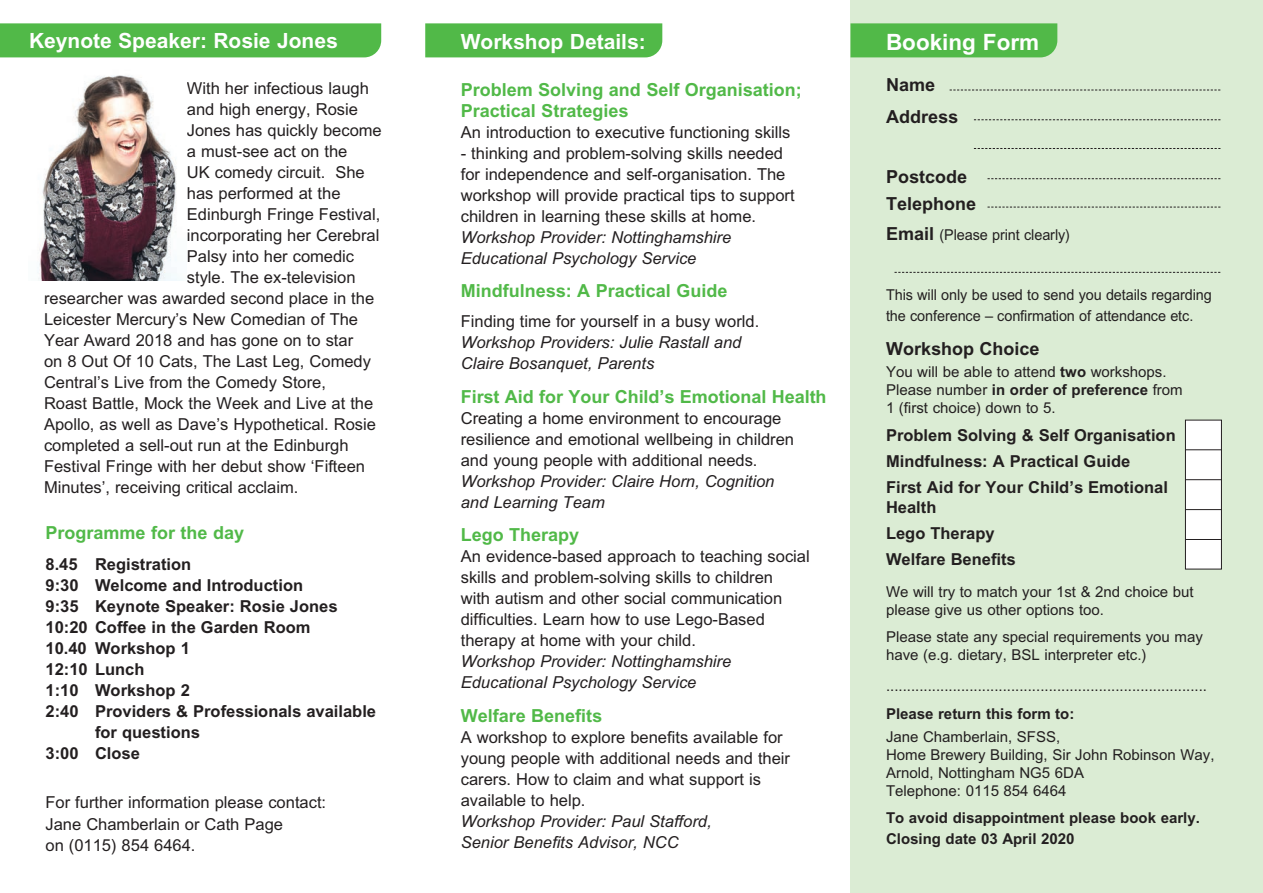
<style>
.page{position:relative;width:1263px;height:893px;background:#fff}
.page>*{position:absolute;margin:0;border:0;box-sizing:border-box;transform-origin:0 0}
.t1{font:700 22.5px "Arial MT Std";color:#fff}
.t2{font:700 21px "Arial MT Std";color:#fff}
.t3{font:700 18px/21px "Arial MT Std";color:#51b948}
.t4{font:700 18px/31.5px "Arial MT Std";color:#231f20}
.t5{font:16.5px/21px "Arial MT Std";color:#231f20}
.t6{font:700 16.5px/26.2px "Arial MT Std";color:#231f20}
.t7{font:italic 16.5px/21px "Arial";color:#231f20}
.t8{font:15px/18px "Arial MT Std";color:#231f20}
.t9{font:15px/21px "Arial MT Std";color:#231f20;scale:.96 1}
.t10{font:700 15px/21px "Arial MT Std";color:#231f20}
.s1{font-weight:700;font-size:18px}
.s2{font-weight:700}
</style>
<div class="page">
<div style="left:850px;top:0;width:413px;height:893px;background:#dbecd4"></div>
<div style="left:425px;top:23px;width:237px;height:34px;background:#51b948"></div>
<div style="left:850px;top:23px;width:207px;height:34px;background:#51b948"></div>
<div style="left:1185px;top:420px;width:36px;height:149px;background:#fff"></div>
<div style="left:1185px;top:420px;width:37px;height:149px;border:1px solid #231f20"></div>
<hr style="left:1185px;top:449px;width:37px;height:1px;background:#231f20">
<hr style="left:1185px;top:479px;width:37px;height:1px;background:#231f20">
<hr style="left:1185px;top:509px;width:37px;height:1px;background:#231f20">
<hr style="left:1185px;top:539px;width:37px;height:1px;background:#231f20">
<svg style="left:950px;top:90px;width:270px;height:1px"></svg>
<svg style="left:974px;top:119px;width:246px;height:1px"></svg>
<svg style="left:974px;top:148px;width:246px;height:1px"></svg>
<svg style="left:987px;top:207px;width:233px;height:1px"></svg>
<svg style="left:987px;top:178px;width:233px;height:1px"></svg>
<svg style="left:894px;top:272px;width:326px;height:1px"></svg>
<div style="left:0;top:23px;width:381px;height:34px;background:#51b948"></div>
<img style="left:37px;top:75px;width:144px;height:205px">
<p class="t2" style="left:29px;top:28px;width:310px">Keynote Speaker: Rosie Jones</p>
<p class="t5" style="left:187px;top:78px;width:184px">With her infectious laugh</p>
<p class="t5" style="left:187px;top:99px;width:173px">and high energy, Rosie</p>
<p class="t5" style="left:187px;top:120px;width:196px">Jones has quickly become</p>
<p class="t5" style="left:187px;top:141px;width:162px">a must-see act on the</p>
<p class="t5" style="left:187px;top:162px;width:179px">UK comedy circuit. She</p>
<p class="t5" style="left:187px;top:183px;width:155px">has performed at the</p>
<p class="t5" style="left:187px;top:204px;width:195px">Edinburgh Fringe Festival,</p>
<p class="t5" style="left:187px;top:225px;width:194px">incorporating her Cerebral</p>
<p class="t5" style="left:187px;top:246px;width:169px">Palsy into her comedic</p>
<p class="t5" style="left:187px;top:267px;width:170px">style. The ex-television</p>
<p class="t5" style="left:44px;top:288px;width:332px">researcher was awarded second place in the</p>
<p class="t5" style="left:44px;top:309px;width:316px">Leicester Mercury’s New Comedian of The</p>
<p class="t5" style="left:44px;top:330px;width:311px">Year Award 2018 and has gone on to star</p>
<p class="t5" style="left:44px;top:351px;width:328px">on 8 Out Of 10 Cats, The Last Leg, Comedy</p>
<p class="t5" style="left:44px;top:372px;width:283px">Central’s Live from the Comedy Store,</p>
<p class="t5" style="left:44px;top:393px;width:331px">Roast Battle, Mock the Week and Live at the</p>
<p class="t5" style="left:44px;top:414px;width:333px">Apollo, as well as Dave’s Hypothetical. Rosie</p>
<p class="t5" style="left:44px;top:435px;width:306px">completed a sell-out run at the Edinburgh</p>
<p class="t5" style="left:44px;top:456px;width:322px">Festival Fringe with her debut show ‘Fifteen</p>
<p class="t5" style="left:44px;top:477px;width:256px">Minutes’, receiving critical acclaim.</p>
<p class="t3" style="left:46px;top:522px;width:200px">Programme for the day</p>
<p class="t6" style="left:46px;top:551px;width:147px">8.45 Registration</p>
<p class="t6" style="left:46px;top:572px;width:259px">9:30 Welcome and Introduction</p>
<p class="t6" style="left:46px;top:593px;width:294px">9:35 Keynote Speaker: Rosie Jones</p>
<p class="t6" style="left:46px;top:614px;width:266px">10:20 Coffee in the Garden Room</p>
<p class="t6" style="left:46px;top:635px;width:146px">10.40 Workshop 1</p>
<p class="t6" style="left:46px;top:656px;width:101px">12:10 Lunch</p>
<p class="t6" style="left:46px;top:677px;width:146px">1:10 Workshop 2</p>
<p class="t6" style="left:46px;top:698px;width:332px">2:40 Providers &amp; Professionals available</p>
<p class="t6" style="left:95px;top:719px;width:106px">for questions</p>
<p class="t6" style="left:46px;top:740px;width:96px">3:00 Close</p>
<p class="t5" style="left:46px;top:792px;width:282px">For further information please contact:<br>Jane Chamberlain or Cath Page<br>on (0115) 854 6464.</p>
<p class="t2" style="left:461px;top:29px;width:186px">Workshop Details:</p>
<p class="t3" style="left:461px;top:79px;width:343px">Problem Solving and Self Organisation;<br>Practical Strategies</p>
<p class="t5" style="left:461px;top:121px;width:331px">An introduction to executive functioning skills</p>
<p class="t5" style="left:461px;top:142px;width:335px">- thinking and problem-solving skills needed for independence and self-organisation. The workshop will provide practical tips to support children in learning these skills at home.</p>
<p class="t7" style="left:461px;top:226px;width:272px">Workshop Provider: Nottinghamshire<br>Educational Psychology Service</p>
<p class="t3" style="left:461px;top:280px;width:268px">Mindfulness: A Practical Guide</p>
<p class="t5" style="left:461px;top:311px;width:300px">Finding time for yourself in a busy world.</p>
<p class="t7" style="left:461px;top:331px;width:282px">Workshop Providers: Julie Rastall and<br>Claire Bosanquet, Parents</p>
<p class="t3" style="left:461px;top:386px;width:367px">First Aid for Your Child’s Emotional Health</p>
<p class="t5" style="left:461px;top:407px;width:335px">Creating a home environment to encourage resilience and emotional wellbeing in children and young people with additional needs.</p>
<p class="t7" style="left:461px;top:470px;width:315px">Workshop Provider: Claire Horn, Cognition and Learning Team</p>
<p class="t3" style="left:461px;top:524px;width:120px">Lego Therapy</p>
<p class="t5" style="left:461px;top:546px;width:350px">An evidence-based approach to teaching social skills and problem-solving skills to children<br>with autism and other social communication difficulties. Learn how to use Lego-Based therapy at home with your child.</p>
<p class="t7" style="left:461px;top:651px;width:272px">Workshop Provider: Nottinghamshire<br>Educational Psychology Service</p>
<p class="t3" style="left:461px;top:705px;width:143px">Welfare Benefits</p>
<p class="t5" style="left:461px;top:727px;width:331px">A workshop to explore benefits available for young people with additional needs and their carers. How to claim and what support is available to help.</p>
<p class="t7" style="left:461px;top:811px;width:252px">Workshop Provider: Paul Stafford,<br>Senior Benefits Advisor, NCC</p>
<h1 class="t1" style="left:886px;top:29px;width:155px">Booking Form</h1>
<p class="t4" style="left:886px;top:69px;width:74px">Name<br>Address</p>
<p class="t4" style="left:886px;top:163px;width:92px;line-height:27px">Postcode<br>Telephone</p>
<p class="t9" style="left:886px;top:224px;width:193px"><span class="s1">Email</span> (Please print clearly)</p>
<p class="t9" style="left:886px;top:285px;width:341px">This will only be used to send you details regarding the conference – confirmation of attendance etc.</p>
<p class="t4" style="left:886px;top:333px;width:155px">Workshop Choice</p>
<p class="t8" style="left:886px;top:363px;width:298px">You will be able to attend <span class="s2">two</span> workshops.<br>Please number <span class="s2">in order of preference</span> from<br>1 (first choice) down to 5.</p>
<p class="t6" style="left:886px;top:421px;width:291px">Problem Solving &amp; Self Organisation<br>Mindfulness: A Practical Guide<br>First Aid for Your Child’s Emotional</p>
<p class="t6" style="left:886px;top:494px;width:131px">Health<br>Lego Therapy<br>Welfare Benefits</p>
<p class="t8" style="left:886px;top:583px;width:309px">We will try to match your 1st &amp; 2nd choice but please give us other options too.</p>
<p class="t8" style="left:886px;top:627px;width:318px">Please state any special requirements you may have (e.g. dietary, BSL interpreter etc.)</p>
<p class="t8" style="left:886px;top:677px;width:323px">.............................................................................</p>
<p class="t10" style="left:886px;top:703px;width:190px">Please return this form to:</p>
<p class="t8" style="left:886px;top:727px;width:330px">Jane Chamberlain, SFSS,<br>Home Brewery Building, Sir John Robinson Way,<br>Arnold, Nottingham NG5 6DA<br>Telephone: 0115 854 6464</p>
<p class="t10" style="left:886px;top:806px;width:315px">To avoid disappointment please book early.<br>Closing date 03 April 2020</p>
</div>
